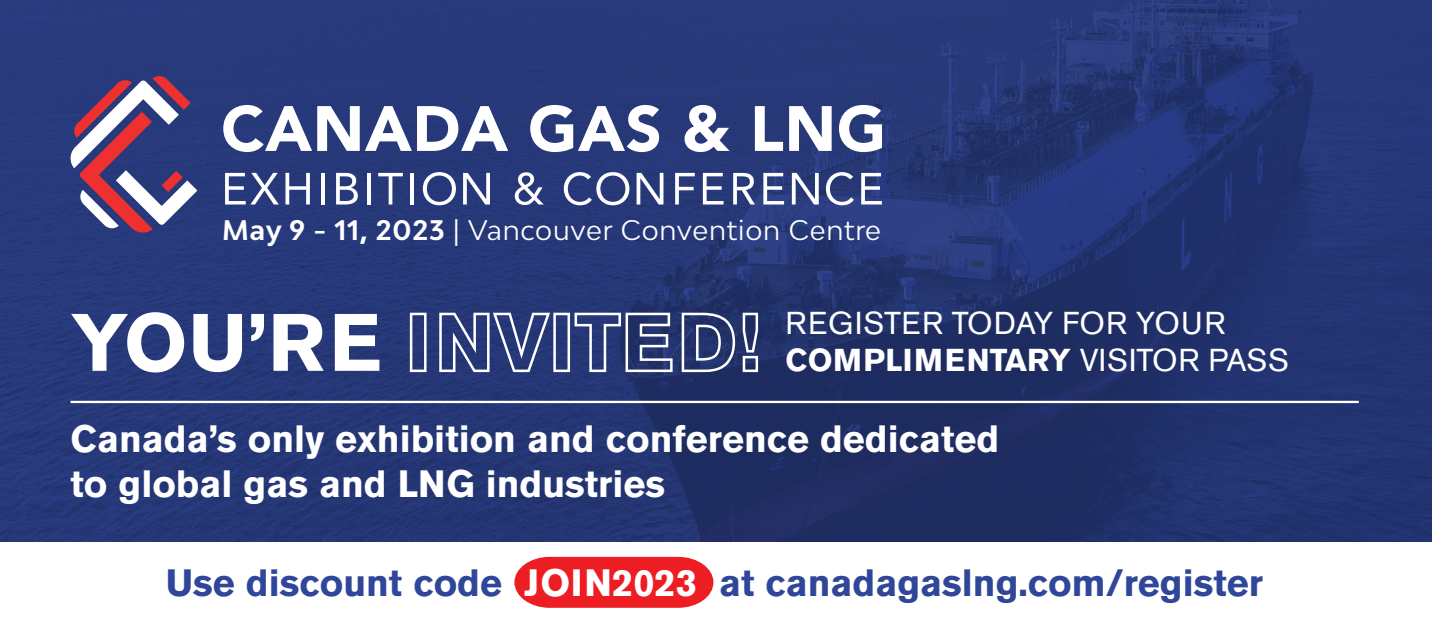
<style>
.page{position:relative;width:1432px;height:623px;background:#fff}
.page>*{position:absolute;margin:0;border:0;box-sizing:border-box;transform-origin:0 0}
.t1{font:700 80.5px "Akzidenz Grotesk Pro";letter-spacing:.01em;color:#fff}
.t2{font:700 37.8px/45.9px "Akzidenz Grotesk Pro";color:#fff}
.t3{font:700 37.8px "Akzidenz Grotesk Pro";color:#304799}
.t4{font:31.5px/36.9px "Akzidenz Grotesk Pro";letter-spacing:.03em;color:#fff}
.t5{font:26.78px "Bw Modelica";letter-spacing:.03em;color:#fff}
.s1{font-weight:700}
.s2{color:#fff}
</style>
<div class="page">
<img style="left:0;top:0;width:1432px;height:541px">
<svg style="left:514px;top:557px;width:199px;height:51px;background:#ee2e35"></svg>
<hr style="left:71px;top:401px;width:1287px;height:2px;background:#fff">
<svg style="left:223px;top:105px;width:285px;height:47px"></svg>
<svg style="left:530px;top:105px;width:129px;height:47px"></svg>
<svg style="left:684px;top:105px;width:45px;height:47px"></svg>
<svg style="left:755px;top:106px;width:28px;height:45px"></svg>
<svg style="left:789px;top:106px;width:42px;height:45px"></svg>
<svg style="left:839px;top:105px;width:43px;height:47px"></svg>
<svg style="left:225px;top:173px;width:54px;height:32px"></svg>
<svg style="left:285px;top:173px;width:25px;height:32px"></svg>
<hr style="left:321px;top:173px;width:3px;height:32px;background:#fff">
<svg style="left:336px;top:173px;width:22px;height:32px"></svg>
<hr style="left:367px;top:173px;width:4px;height:32px;background:#fff">
<svg style="left:378px;top:173px;width:25px;height:32px"></svg>
<hr style="left:410px;top:173px;width:4px;height:32px;background:#fff">
<svg style="left:423px;top:172px;width:33px;height:33px"></svg>
<svg style="left:463px;top:173px;width:27px;height:32px"></svg>
<svg style="left:515px;top:172px;width:29px;height:33px"></svg>
<svg style="left:564px;top:172px;width:65px;height:33px"></svg>
<svg style="left:636px;top:173px;width:27px;height:32px"></svg>
<svg style="left:675px;top:173px;width:20px;height:32px"></svg>
<svg style="left:703px;top:173px;width:20px;height:32px"></svg>
<svg style="left:733px;top:173px;width:22px;height:32px"></svg>
<svg style="left:763px;top:173px;width:21px;height:32px"></svg>
<svg style="left:792px;top:173px;width:26px;height:32px"></svg>
<svg style="left:826px;top:172px;width:28px;height:33px"></svg>
<svg style="left:861px;top:173px;width:21px;height:32px"></svg>
<svg style="left:71px;top:76px;width:126px;height:157px"></svg>
<p class="t5" style="left:222px;top:213px;width:660px"><span class="s1">May 9 - 11, 2023</span> | Vancouver Convention Centre</p>
<h1 class="t1" style="left:71px;top:290px;width:690px">YOU’RE INVITED!</h1>
<p class="t4" style="left:785px;top:304px;width:505px">REGISTER TODAY FOR YOUR<br><span class="s1">COMPLIMENTARY</span> VISITOR PASS</p>
<p class="t2" style="left:71px;top:415px;width:930px">Canada’s only exhibition and conference dedicated to global gas and LNG industries</p>
<p class="t3" style="left:166px;top:559px;width:1098px">Use discount code <span class="s2">JOIN2023</span> at canadagaslng.com/register</p>
</div>
